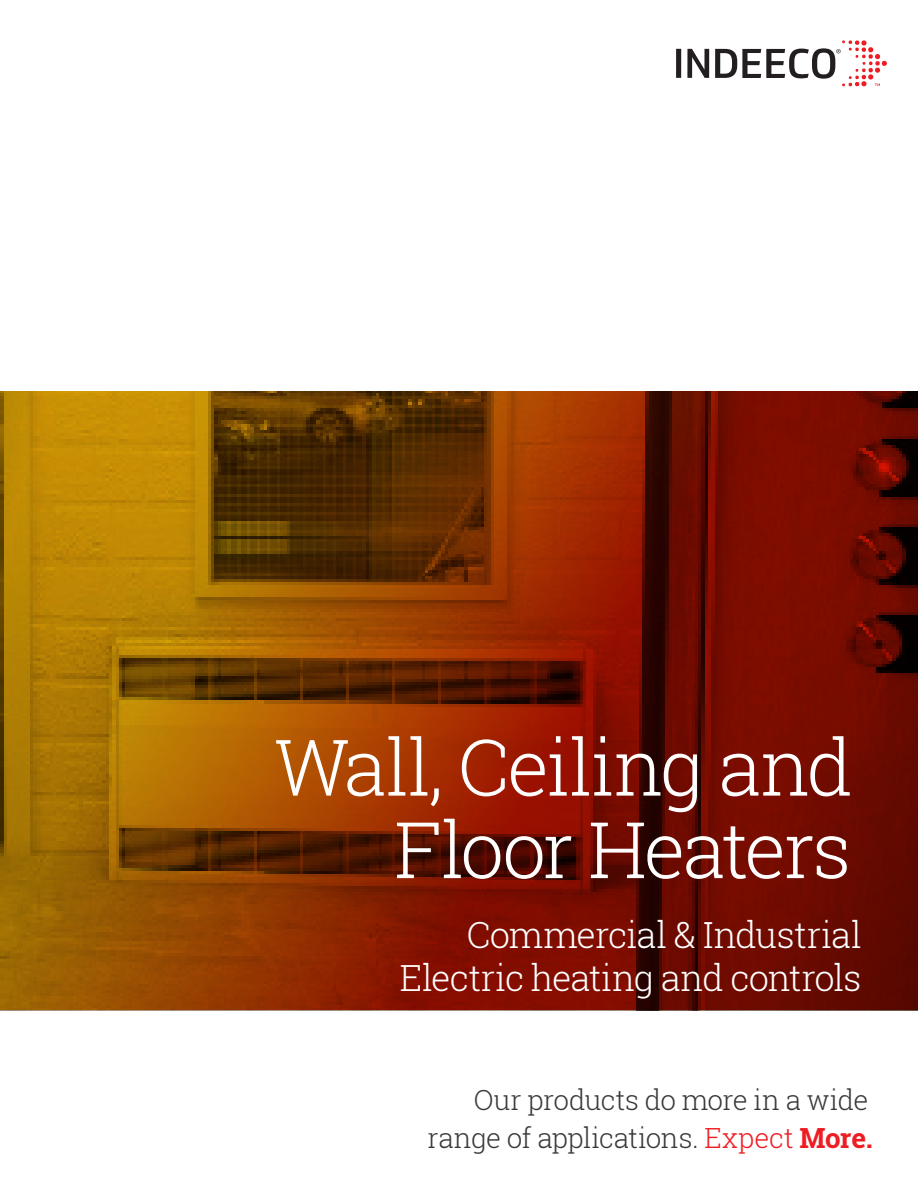
<style>
.page{position:relative;width:918px;height:1188px;background:#fff}
.page>*{position:absolute;margin:0;border:0;box-sizing:border-box;transform-origin:0 0}
.t1{font:300 78px "Roboto Slab";letter-spacing:-.035em;color:#fff}
.t2{font:300 36px "Roboto Slab";letter-spacing:-.025em;color:#fff}
.t3{font:300 27.75px/37.5px "Roboto Slab";letter-spacing:-.015em;color:#3a383b;text-align:right}
.s1{color:#ee1d23}
.s2{font-weight:700;color:#ee1d23}
</style>
<div class="page">
<div style="left:676px;top:49px;width:5px;height:29px;background:#231f20"></div>
<svg style="left:687px;top:49px;width:22px;height:29px"></svg>
<svg style="left:715px;top:40px;width:172px;height:47px"></svg>
<img style="left:0;top:392px;width:918px;height:618px">
<p class="t1" style="left:274px;top:714px;width:580px">Wall, Ceiling and</p>
<p class="t1" style="left:394px;top:796px;width:459px">Floor Heaters</p>
<p class="t2" style="left:467px;top:910px;width:397px">Commercial &amp; Industrial</p>
<p class="t2" style="left:400px;top:953px;width:463px">Electric heating and controls</p>
<p class="t3" style="left:427px;top:1080px;width:447px">Our products do more in a wide range of applications. <span class="s1">Expect</span> <span class="s2">More.</span></p>
</div>
